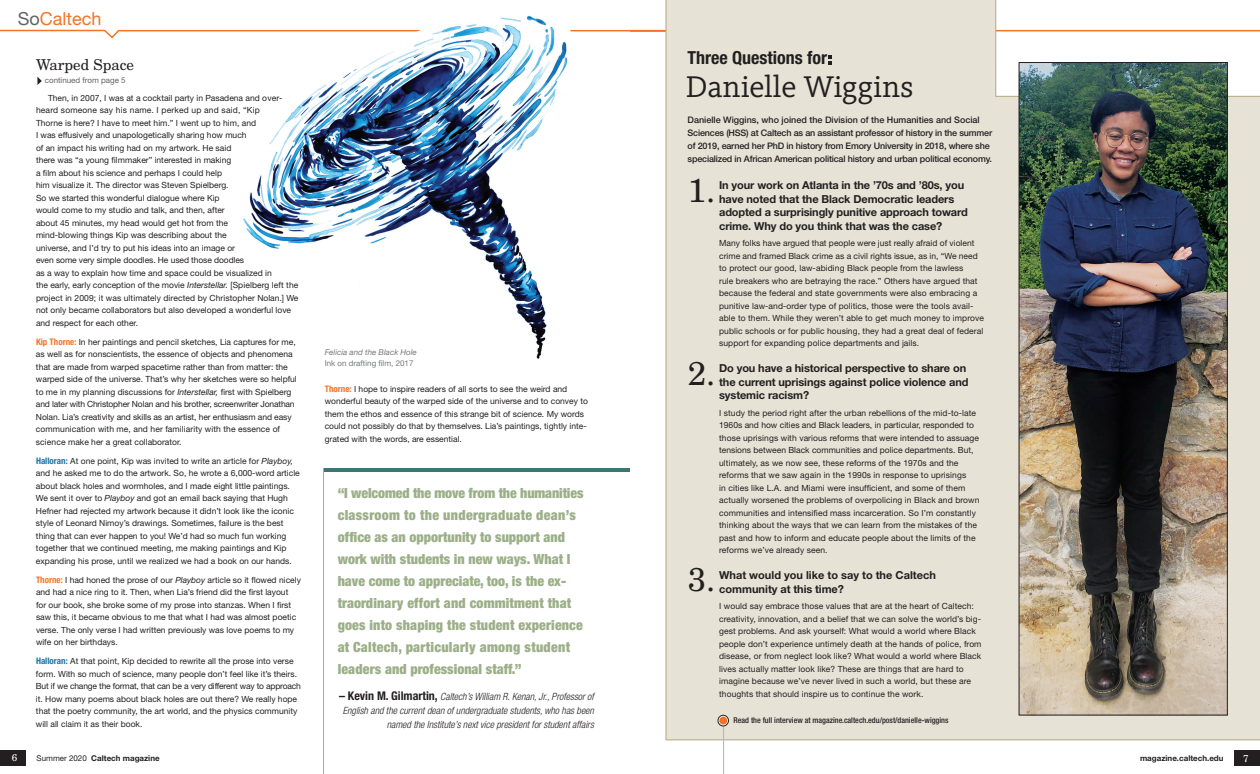
<style>
.page{position:relative;width:1260px;height:774px;background:#fff}
.page>*{position:absolute;margin:0;border:0;box-sizing:border-box;transform-origin:0 0}
.t1{font:33px "New Century Schlbk LT Std";color:#231f20}
.t2{font:31px "Kievit Slab Pro";color:#231f20}
.t3{font:700 condensed 18px "Helvetica Neue LT Std";color:#231f20}
.t4{font:18px "Helvetica Neue LT Std";color:#f47325}
.t5{font:15px "New Century Schlbk LT Std";color:#231f20}
.t6{font:900 condensed 14px/22px "Helvetica Neue LT Std";color:#9caf88}
.t7{font:700 11px/13.5px "Helvetica Neue LT Std";letter-spacing:-.01em;color:#231f20}
.t8{font:italic 300 condensed 10px/14px "Helvetica Neue LT Std";color:#231f20;text-align:right}
.t9{font:10px "New Century Schlbk LT Std";color:#fff}
.t10{font:500 9px/13px "Helvetica Neue LT Std";letter-spacing:-.02em;color:#231f20}
.t11{font:8.5px/12.5px "Helvetica Neue LT Std";color:#231f20}
.t12{font:500 condensed 8px "Helvetica Neue LT Std";color:#231f20}
.t13{font:700 8px "Helvetica Neue LT Std";color:#231f20}
.t14{font:italic 8px "Helvetica Neue LT Std";color:#76787b}
.t15{font:8px "Helvetica Neue LT Std";color:#76787b}
.t16{font:8px "Helvetica Neue LT Std";color:#636366}
.s1{color:#636366}
.s2{font-style:italic}
.s3{font-weight:700;font-stretch:condensed;font-size:9px;color:#f47325}
.s4{font-weight:700;font-stretch:condensed;font-size:9px;color:#1774ae}
.s5{font-weight:700;font-style:normal;font-size:12px}
.s6{font-weight:400}
</style>
<div class="page">
<div style="left:1235px;top:751px;width:25px;height:15px;background:#231f20"></div>
<hr style="left:630px;top:30px;width:630px;height:1px;background:#f47325">
<div style="left:0;top:751px;width:26px;height:15px;background:#231f20"></div>
<div style="left:665px;top:0;width:595px;height:741px;background:#e6e2d5"></div>
<svg style="left:828px;top:55px;width:4px;height:9px"></svg>
<svg style="left:0;top:29px;width:632px;height:10px"></svg>
<img style="left:1021px;top:64px;width:205px;height:649px">
<div style="left:1019px;top:62px;width:209px;height:653px;border:1px solid #231f20"></div>
<svg style="left:37px;top:77px;width:5px;height:8px"></svg>
<hr style="left:324px;top:468px;width:306px;height:4px;background:#3d7772">
<hr style="left:323px;top:468px;width:1px;height:306px;background:#abaaa1">
<img style="left:234px;top:15px;width:359px;height:344px">
<hr style="left:723px;top:722px;width:1px;height:52px;background:#b2b3b7">
<div style="left:718px;top:715px;width:11px;height:11px;border:1px solid #231f20;border-radius:50%"></div>
<div style="left:719px;top:717px;width:8px;height:8px;background:#f47325;border-radius:50%"></div>
<h3 class="t4" style="left:18px;top:8px;width:85px"><span class="s1">So</span>Caltech</h3>
<h3 class="t5" style="left:36px;top:56px;width:100px">Warped Space</h3>
<p class="t16" style="left:45px;top:76px;width:82px">continued from page 5</p>
<p class="t11" style="left:36px;top:91px;width:264px;text-indent:12px">Then, in 2007, I was at a cocktail party in Pasadena and over&shy;heard someone say his name. I perked up and said, “Kip<br>Thorne is here? I have to meet him.” I went up to him, and<br>I was effusively and unapologetically sharing how much<br>of an impact his writing had on my artwork. He said<br>there was “a young filmmaker” interested in making<br>a film about his science and perhaps I could help<br>him visualize it. The director was Steven Spielberg.<br>So we started this wonderful dialogue where Kip<br>would come to my studio and talk, and then, after<br>about 45 minutes, my head would get hot from the<br>mind-blowing things Kip was describing about the<br>universe, and I’d try to put his ideas into an image or<br>even some very simple doodles. He used those doodles<br>as a way to explain how time and space could be visualized in<br>the early, early conception of the movie <span class="s2">Interstellar.</span> [Spielberg left the project in 2009; it was ultimately directed by Christopher Nolan.] We not only became collaborators but also developed a wonderful love and respect for each other.</p>
<p class="t11" style="left:36px;top:335px;width:262px"><span class="s3">Kip Thorne:</span> In her paintings and pencil sketches, Lia captures for me, as well as for nonscientists, the essence of objects and phenomena that are made from warped spacetime rather than from matter: the warped side of the universe. That’s why her sketches were so helpful to me in my planning discussions for <span class="s2">Interstellar,</span> first with Spielberg and later with Christopher Nolan and his brother, screenwriter Jonathan Nolan. Lia’s creativity and skills as an artist, her enthusiasm and easy communication with me, and her familiarity with the essence of science make her a great collaborator.</p>
<p class="t11" style="left:36px;top:454px;width:265px"><span class="s4">Halloran:</span> At one point, Kip was invited to write an article for <span class="s2">Playboy, </span>and he asked me to do the artwork. So, he wrote a 6,000-word article about black holes and wormholes, and I made eight little paintings.<br>We sent it over to <span class="s2">Playboy</span> and got an email back saying that Hugh Hefner had rejected my artwork because it didn’t look like the iconic style of Leonard Nimoy’s drawings. Sometimes, failure is the best thing that can ever happen to you! We’d had so much fun working together that we continued meeting, me making paintings and Kip expanding his prose, until we realized we had a book on our hands.</p>
<p class="t11" style="left:36px;top:573px;width:266px"><span class="s3">Thorne:</span> I had honed the prose of our <span class="s2">Playboy</span> article so it flowed nicely and had a nice ring to it. Then, when Lia’s friend did the first layout<br>for our book, she broke some of my prose into stanzas. When I first saw this, it became obvious to me that what I had was almost poetic verse. The only verse I had written previously was love poems to my wife on her birthdays.</p>
<p class="t11" style="left:36px;top:655px;width:267px"><span class="s4">Halloran:</span> At that point, Kip decided to rewrite all the prose into verse form. With so much of science, many people don’t feel like it’s theirs.<br>But if we change the format, that can be a very different way to approach it. How many poems about black holes are out there? We really hope that the poetry community, the art world, and the physics community will all claim it as their book.</p>
<p class="t14" style="left:325px;top:347px;width:94px">Felicia and the Black Hole</p>
<p class="t15" style="left:325px;top:358px;width:90px">Ink on drafting film, 2017</p>
<p class="t11" style="left:325px;top:383px;width:265px"><span class="s3">Thorne:</span> I hope to inspire readers of all sorts to see the weird and wonderful beauty of the warped side of the universe and to convey to them the ethos and essence of this strange bit of science. My words could not possibly do that by themselves. Lia’s paintings, tightly inte&shy;grated with the words, are essential.</p>
<p class="t6" style="left:338px;top:482px;width:247px">“I welcomed the move from the humanities classroom to the undergraduate dean’s office as an opportunity to support and work with students in new ways. What I have come to appreciate, too, is the ex&shy;traordinary effort and commitment that goes into shaping the student experience at Caltech, particularly among student leaders and professional staff.”</p>
<p class="t8" style="left:339px;top:690px;width:256px"><span class="s5">– Kevin M. Gilmartin,</span> Caltech’s William R. Kenan, Jr., Professor of<br>English and the current dean of undergraduate students, who has been named the Institute’s next vice president for student affairs</p>
<h3 class="t3" style="left:688px;top:47px;width:141px">Three Questions for</h3>
<h2 class="t2" style="left:686px;top:68px;width:230px">Danielle Wiggins</h2>
<p class="t10" style="left:688px;top:113px;width:306px">Danielle Wiggins, who joined the Division of the Humanities and Social Sciences (HSS) at Caltech as an assistant professor of history in the summer of 2019, earned her PhD in history from Emory University in 2018, where she specialized in African American political history and urban political economy.</p>
<p class="t7" style="left:719px;top:178px;width:250px">In your work on Atlanta in the ’70s and ’80s, you have noted that the Black Democratic leaders adopted a surprisingly punitive approach toward crime. Why do you think that was the case?</p>
<p class="t11" style="left:719px;top:237px;width:266px">Many folks have argued that people were just really afraid of violent crime and framed Black crime as a civil rights issue, as in, “We need to protect our good, law-abiding Black people from the lawless<br>rule breakers who are betraying the race.” Others have argued that because the federal and state governments were also embracing a punitive law-and-order type of politics, those were the tools avail&shy;able to them. While they weren’t able to get much money to improve public schools or for public housing, they had a great deal of federal support for expanding police departments and jails.</p>
<p class="t7" style="left:719px;top:361px;width:251px">Do you have a historical perspective to share on the current uprisings against police violence and systemic racism?</p>
<p class="t11" style="left:719px;top:406px;width:262px">I study the period right after the urban rebellions of the mid-to-late 1960s and how cities and Black leaders, in particular, responded to those uprisings with various reforms that were intended to assuage tensions between Black communities and police departments. But, ultimately, as we now see, these reforms of the 1970s and the reforms that we saw again in the 1990s in response to uprisings<br>in cities like L.A. and Miami were insufficient, and some of them actually worsened the problems of overpolicing in Black and brown communities and intensified mass incarceration. So I’m constantly thinking about the ways that we can learn from the mistakes of the past and how to inform and educate people about the limits of the reforms we’ve already seen.</p>
<p class="t7" style="left:719px;top:568px;width:218px">What would you like to say to the Caltech community at this time?</p>
<p class="t11" style="left:719px;top:600px;width:264px">I would say embrace those values that are at the heart of Caltech: creativity, innovation, and a belief that we can solve the world’s big&shy;gest problems. And ask yourself: What would a world where Black people don’t experience untimely death at the hands of police, from disease, or from neglect look like? What would a world where Black lives actually matter look like? These are things that are hard to imagine because we’ve never lived in such a world, but these are thoughts that should inspire us to continue the work.</p>
<h1 class="t1" style="left:688px;top:170px;width:29px">1.</h1>
<h1 class="t1" style="left:688px;top:353px;width:29px">2.</h1>
<h1 class="t1" style="left:688px;top:559px;width:29px">3.</h1>
<p class="t12" style="left:734px;top:716px;width:216px">Read the full interview at magazine.caltech.edu/post/danielle-wiggins</p>
<p class="t9" style="left:12px;top:751px;width:7px">6</p>
<p class="t13" style="left:37px;top:753px;width:125px"><span class="s6">Summer 2020</span> Caltech magazine</p>
<p class="t13" style="left:1140px;top:753px;width:85px">magazine.caltech.edu</p>
<p class="t9" style="left:1243px;top:752px;width:7px">7</p>
</div>
